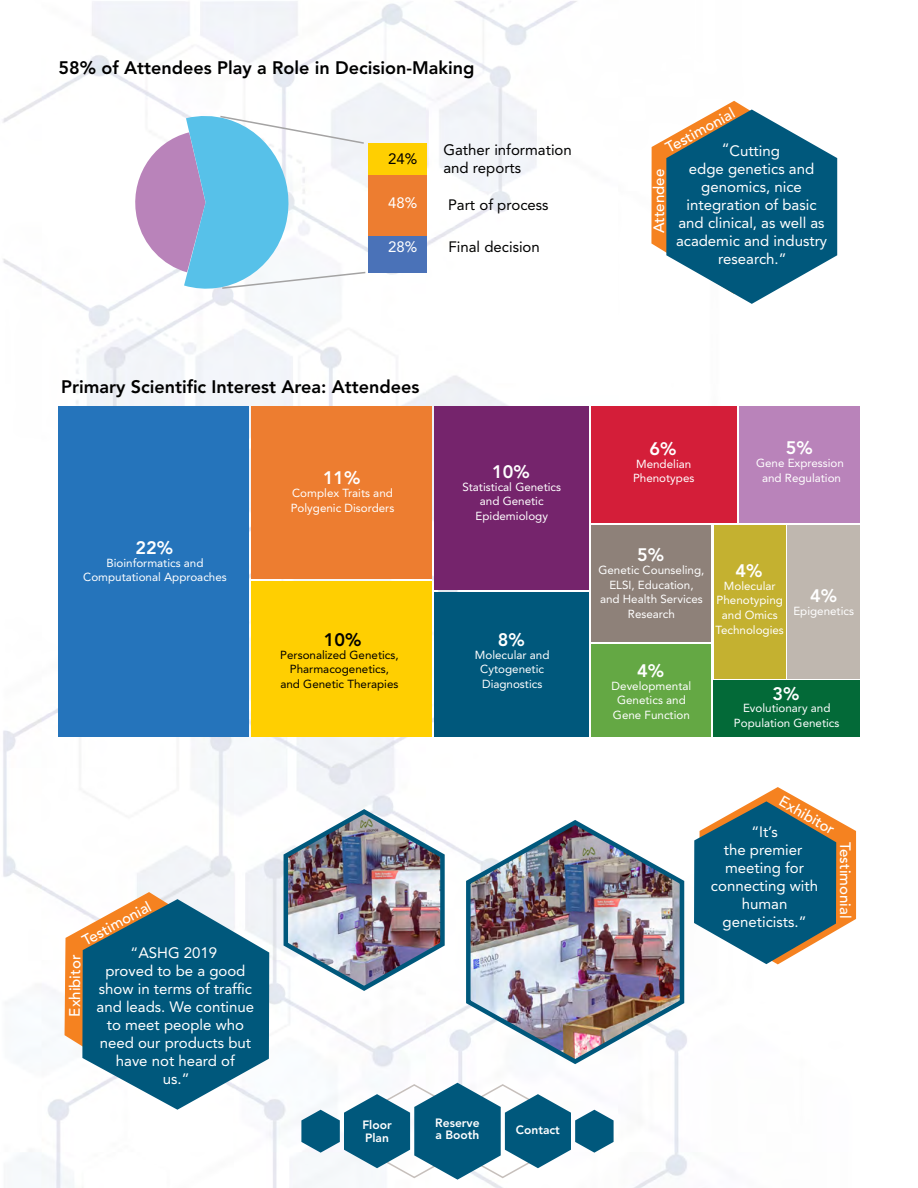
<style>
.page{position:relative;width:918px;height:1188px;background:#fff}
.page>*{position:absolute;margin:0;border:0;box-sizing:border-box;transform-origin:0 0}
.t1{font:800 18px "Avenir LT Std";color:#000}
.t2{font:800 18px "Avenir LT Std";color:#fff}
.t3{font:15px/18px "Avenir LT Std";color:#fff;text-align:center}
.t4{font:500 15px "Avenir LT Std";letter-spacing:-.005em;color:#fff}
.t5{font:15px/18px "Avenir LT Std";color:#000}
.t6{font:800 12px/13.5px "Avenir LT Std";color:#fff}
.t7{font:11.7px/14.5px "Avenir LT Std";color:#fff;text-align:center}
.t8{font:11.7px/14.5px "Avenir LT Std";color:#000;text-align:center}
</style>
<div class="page">
<img style="left:3px;top:1px;width:857px;height:1187px">
<svg style="left:692px;top:787px;width:164px;height:180px"></svg>
<div style="left:58px;top:406px;width:191px;height:331px;background:#2574bb"></div>
<div style="left:252px;top:406px;width:180px;height:173px;background:#ed7d30"></div>
<div style="left:252px;top:582px;width:180px;height:155px;background:#ffcf01"></div>
<div style="left:435px;top:406px;width:154px;height:184px;background:#75246c"></div>
<div style="left:435px;top:592px;width:154px;height:145px;background:#00587c"></div>
<div style="left:592px;top:406px;width:145px;height:117px;background:#d41e39"></div>
<div style="left:740px;top:406px;width:120px;height:117px;background:#b983ba"></div>
<div style="left:592px;top:525px;width:119px;height:117px;background:#8e8179"></div>
<div style="left:714px;top:525px;width:71px;height:153px;background:#c4b130"></div>
<div style="left:592px;top:644px;width:119px;height:93px;background:#64a844"></div>
<div style="left:788px;top:525px;width:72px;height:153px;background:#bfb7af"></div>
<div style="left:714px;top:681px;width:146px;height:56px;background:#036a38"></div>
<svg style="left:651px;top:101px;width:186px;height:203px"></svg>
<div style="left:368px;top:236px;width:59px;height:37px;background:#4a72b8"></div>
<div style="left:368px;top:174px;width:59px;height:62px;background:#ed7d30"></div>
<div style="left:368px;top:143px;width:59px;height:31px;background:#ffcf01"></div>
<svg style="left:128px;top:115px;width:239px;height:183px"></svg>
<svg style="left:301px;top:1083px;width:313px;height:97px"></svg>
<svg style="left:65px;top:892px;width:13px;height:213px"></svg>
<svg style="left:78px;top:892px;width:196px;height:223px"></svg>
<img style="left:462px;top:817px;width:225px;height:250px">
<img style="left:280px;top:807px;width:167px;height:187px">
<h1 class="t1" style="left:59px;top:57px;width:417px">58% of Attendees Play a Role in Decision-Making</h1>
<p class="t5" style="left:388px;top:150px;width:31px">24%</p>
<p class="t3" style="left:388px;top:194px;width:31px">48%</p>
<p class="t3" style="left:388px;top:238px;width:31px">28%</p>
<p class="t5" style="left:443px;top:141px;width:130px">Gather information and reports</p>
<p class="t5" style="left:448px;top:196px;width:102px">Part of process</p>
<p class="t5" style="left:448px;top:238px;width:93px">Final decision</p>
<p class="t4" style="left:663px;top:140px;width:78px;rotate:-28deg">Testimonial</p>
<p class="t3" style="left:676px;top:142px;width:153px">“Cutting<br>edge genetics and genomics, nice integration of basic and clinical, as well as academic and industry research.”</p>
<p class="t4" style="left:650px;top:233px;width:66px;rotate:-90deg">Attendee</p>
<h1 class="t1" style="left:61px;top:376px;width:360px">Primary Scientific Interest Area: Attendees</h1>
<h1 class="t2" style="left:135px;top:537px;width:39px">22%</h1>
<p class="t7" style="left:83px;top:555px;width:145px">Bioinformatics and<br>Computational Approaches</p>
<h1 class="t2" style="left:323px;top:467px;width:39px">11%</h1>
<h1 class="t2" style="left:492px;top:461px;width:39px">10%</h1>
<p class="t7" style="left:462px;top:479px;width:100px">Statistical Genetics and Genetic<br>Epidemiology</p>
<p class="t7" style="left:291px;top:486px;width:105px;text-align:left">Complex Traits and<br>Polygenic Disorders</p>
<h1 class="t1" style="left:324px;top:629px;width:39px">10%</h1>
<h1 class="t2" style="left:498px;top:629px;width:28px">8%</h1>
<p class="t8" style="left:280px;top:647px;width:120px">Personalized Genetics,<br>Pharmacogenetics, and Genetic Therapies</p>
<p class="t7" style="left:475px;top:647px;width:76px">Molecular and<br>Cytogenetic<br>Diagnostics</p>
<p class="t4" style="left:79px;top:934px;width:78px;rotate:-28deg">Testimonial</p>
<p class="t3" style="left:97px;top:944px;width:159px">“ASHG 2019<br>proved to be a good show in terms of traffic and leads. We continue to meet people who need our products but have not heard of<br>us.”</p>
<p class="t4" style="left:66px;top:1016px;width:63px;rotate:-89deg">Exhibitor</p>
<p class="t6" style="left:362px;top:1118px;width:31px">Floor<br>Plan</p>
<p class="t6" style="left:435px;top:1117px;width:46px;line-height:12px">Reserve a Booth</p>
<p class="t6" style="left:516px;top:1123px;width:45px">Contact</p>
<h1 class="t2" style="left:650px;top:438px;width:28px">6%</h1>
<h1 class="t2" style="left:786px;top:437px;width:28px">5%</h1>
<p class="t7" style="left:633px;top:456px;width:63px;text-align:left">Mendelian<br>Phenotypes</p>
<p class="t7" style="left:756px;top:456px;width:89px">Gene Expression and Regulation</p>
<h1 class="t2" style="left:637px;top:544px;width:28px">5%</h1>
<p class="t7" style="left:598px;top:563px;width:107px">Genetic Counseling,<br>ELSI, Education, and Health Services<br>Research</p>
<h1 class="t2" style="left:637px;top:660px;width:28px">4%</h1>
<p class="t7" style="left:612px;top:679px;width:81px">Developmental<br>Genetics and<br>Gene Function</p>
<h1 class="t2" style="left:736px;top:560px;width:28px">4%</h1>
<p class="t7" style="left:716px;top:579px;width:70px">Molecular<br>Phenotyping and Omics<br>Technologies</p>
<h1 class="t2" style="left:810px;top:586px;width:28px">4%</h1>
<p class="t7" style="left:793px;top:604px;width:62px">Epigenetics</p>
<h1 class="t2" style="left:773px;top:683px;width:28px">3%</h1>
<p class="t7" style="left:734px;top:701px;width:107px">Evolutionary and<br>Population Genetics</p>
<p class="t4" style="left:785px;top:792px;width:63px;rotate:30deg">Exhibitor</p>
<p class="t3" style="left:711px;top:823px;width:109px">“It’s<br>the premier meeting for connecting with human geneticists.”</p>
<p class="t4" style="left:854px;top:842px;width:78px;rotate:90deg">Testimonial</p>
</div>
